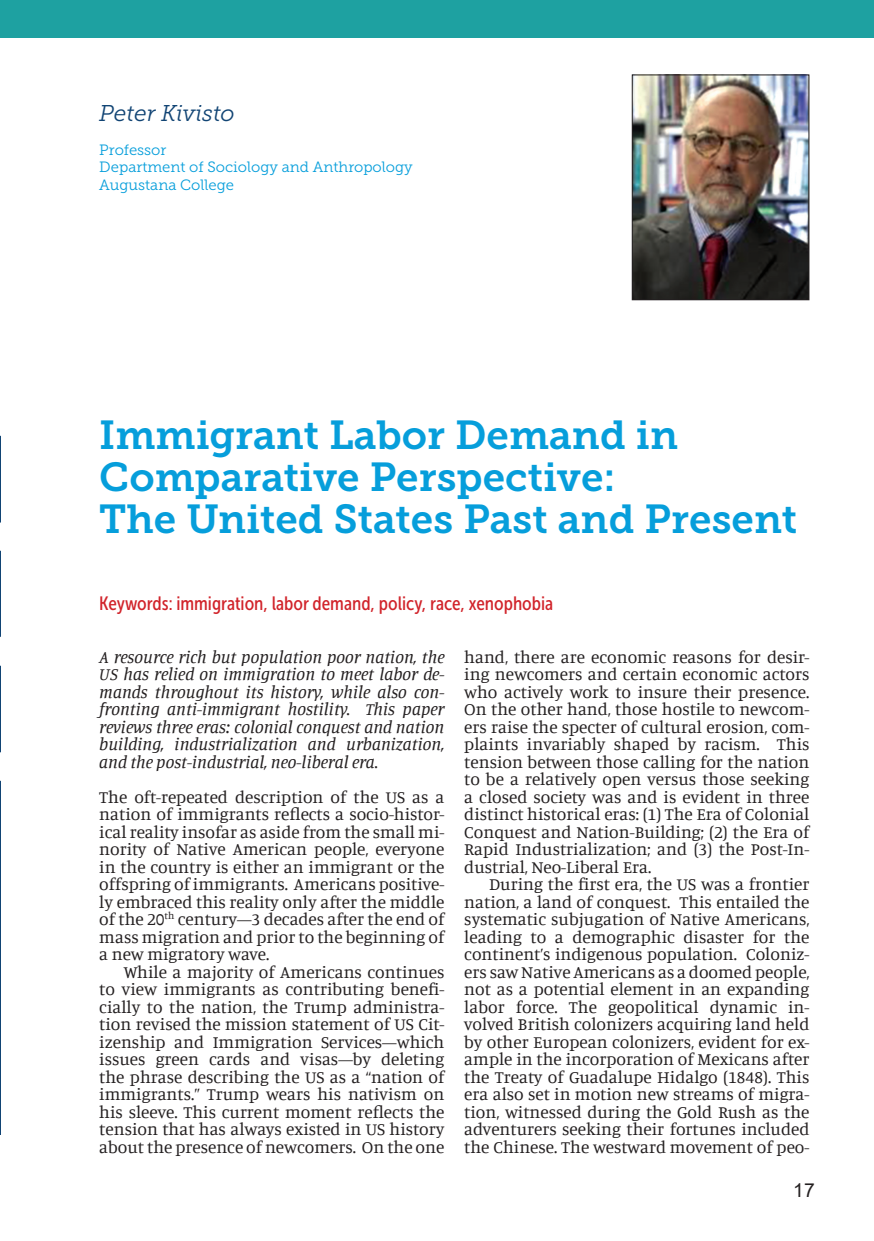
<style>
.page{position:relative;width:874px;height:1241px;background:#fff}
.page>*{position:absolute;margin:0;border:0;box-sizing:border-box;transform-origin:0 0}
.t1{font:40.25px/42px "Museo Slab 700";color:#069edb}
.t2{font:italic 22.75px "Museo Slab 300";color:#114474}
.t3{font:19.25px "Museo Sans Cond 500";color:#d1232a}
.t4{font:19.25px "Arial";color:#231f20}
.t5{font:17.5px/17.5px "Manuale";color:#231f20;text-align:justify}
.t6{font:italic 17.5px/17.5px "Manuale";color:#231f20;text-align:justify}
.t7{font:14.88px/17.5px "Museo Slab 300";color:#069edb}
</style>
<div class="page">
<div style="left:1px;top:0;width:872px;height:37px;background:#1ea1a1"></div>
<img style="left:633px;top:76px;width:174px;height:222px">
<div style="left:631px;top:74px;width:178px;height:226px;border:1px solid #231f20"></div>
<svg style="left:0;top:435px;width:1px;height:699px"></svg>
<h2 class="t2" style="left:99px;top:101px;width:137px">Peter Kivisto</h2>
<p class="t7" style="left:99px;top:141px;width:315px">Professor<br>Department of Sociology and Anthropology<br>Augustana College</p>
<h1 class="t1" style="left:99px;top:414px;width:699px">Immigrant Labor Demand in<br>Comparative Perspective:<br>The United States Past and Present</h1>
<p class="t3" style="left:99px;top:592px;width:455px">Keywords: immigration, labor demand, policy, race, xenophobia</p>
<p class="t6" style="left:99px;top:647px;width:346px">A resource rich but population poor nation, the US has relied on immigration to meet labor de&shy;mands throughout its history, while also con&shy;fronting anti-immigrant hostility. This paper reviews three eras: colonial conquest and nation building, industrialization and urbanization, and the post-industrial, neo-liberal era.</p>
<p class="t5" style="left:99px;top:787px;width:346px">The oft-repeated description of the US as a nation of immigrants reflects a socio-histor&shy;ical reality insofar as aside from the small mi&shy;nority of Native American people, everyone in the country is either an immigrant or the offspring of immigrants. Americans positive&shy;ly embraced this reality only after the middle of the 20<sup>th</sup> century—3 decades after the end of mass migration and prior to the beginning of a new migratory wave.</p>
<p class="t5" style="left:99px;top:962px;width:346px;text-indent:25px">While a majority of Americans continues to view immigrants as contributing benefi&shy;cially to the nation, the Trump administra&shy;tion revised the mission statement of US Cit&shy;izenship and Immigration Services—which issues green cards and visas—by deleting the phrase describing the US as a “nation of immigrants.” Trump wears his nativism on his sleeve. This current moment reflects the tension that has always existed in US history about the presence of newcomers. On the one</p>
<p class="t5" style="left:464px;top:647px;width:346px">hand, there are economic reasons for desir&shy;ing newcomers and certain economic actors who actively work to insure their presence.<br>On the other hand, those hostile to newcom&shy;ers raise the specter of cultural erosion, com&shy;plaints invariably shaped by racism. This tension between those calling for the nation to be a relatively open versus those seeking a closed society was and is evident in three distinct historical eras: (1) The Era of Colonial Conquest and Nation-Building; (2) the Era of Rapid Industrialization; and (3) the Post-In&shy;dustrial, Neo-Liberal Era.</p>
<p class="t5" style="left:464px;top:874px;width:346px;text-indent:25px">During the first era, the US was a frontier nation, a land of conquest. This entailed the systematic subjugation of Native Americans, leading to a demographic disaster for the continent’s indigenous population. Coloniz&shy;ers saw Native Americans as a doomed people, not as a potential element in an expanding labor force. The geopolitical dynamic in&shy;volved British colonizers acquiring land held by other European colonizers, evident for ex&shy;ample in the incorporation of Mexicans after the Treaty of Guadalupe Hidalgo (1848). This era also set in motion new streams of migra&shy;tion, witnessed during the Gold Rush as the adventurers seeking their fortunes included the Chinese. The westward movement of peo-</p>
<p class="t4" style="left:792px;top:1176px;width:23px">17</p>
</div>
